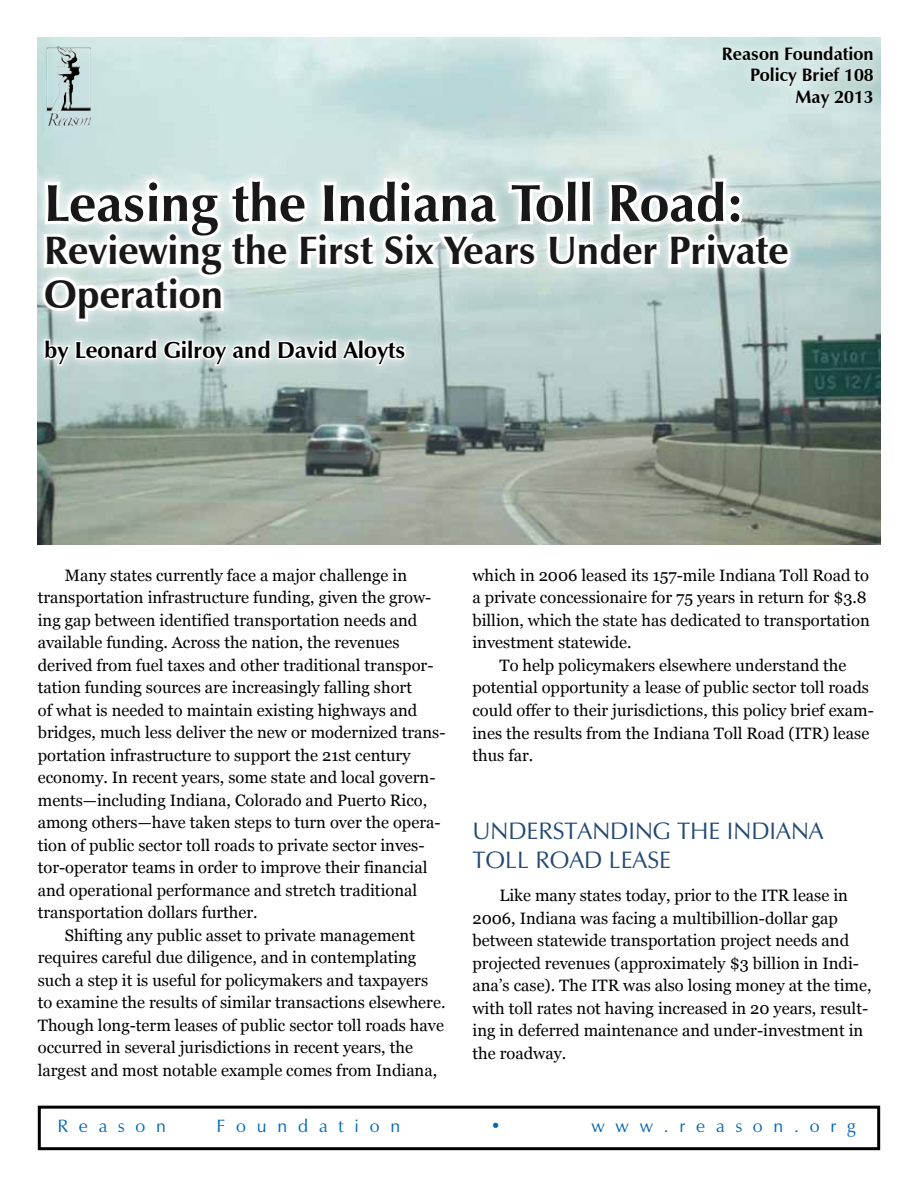
<style>
.page{position:relative;width:918px;height:1188px;background:#fff}
.page>*{position:absolute;margin:0;border:0;box-sizing:border-box;transform-origin:0 0}
.t1{font:700 52.8px "Zapf Humanist 601 BT";color:#181818}
.t2{font:700 39.6px/43.2px "Zapf Humanist 601 BT";color:#181818}
.t3{font:24px/28.8px "Zapf Humanist 601 BT";color:#234973}
.t4{font:700 23.1px "Zapf Humanist 601 BT";color:#000}
.t5{font:700 18px/21.6px "Zapf Humanist 601 BT";color:#000;text-align:right}
.t6{font:18px "Zapf Humanist 601 BT";letter-spacing:.6em;color:#0067b1}
.t7{font:16.5px/22.5px "Georgia";color:#000}
</style>
<div class="page">
<img style="left:38px;top:38px;width:842px;height:506px">
<div style="left:38px;top:1106px;width:842px;height:44px;border:3px solid #000"></div>
<div style="left:714px;top:37px;width:168px;height:79px;background:#fff;opacity:.9"></div>
<img style="left:47px;top:46px;width:13px;height:65px">
<svg style="left:37px;top:169px;width:763px;height:206px;background:#b5cac9"></svg>
<svg style="left:38px;top:126px;width:756px;height:200px"></svg>
<svg style="left:42px;top:337px;width:366px;height:30px"></svg>
<p class="t5" style="left:722px;top:43px;width:153px">Reason Foundation<br>Policy Brief 108<br>May 2013</p>
<h1 class="t1" style="left:44px;top:170px;width:701px">Leasing the Indiana Toll Road:</h1>
<h2 class="t2" style="left:44px;top:229px;width:746px">Reviewing the First Six Years Under Private<br>Operation</h2>
<h3 class="t4" style="left:44px;top:336px;width:363px">by Leonard Gilroy and David Aloyts</h3>
<p class="t7" style="left:65px;top:563px;width:344px">Many states currently face a major challenge in</p>
<p class="t7" style="left:38px;top:586px;width:395px">transportation infrastructure funding, given the grow-</p>
<p class="t7" style="left:38px;top:608px;width:381px">ing gap between identified transportation needs and</p>
<p class="t7" style="left:38px;top:631px;width:363px">available funding. Across the nation, the revenues</p>
<p class="t7" style="left:38px;top:653px;width:397px">derived from fuel taxes and other traditional transpor-</p>
<p class="t7" style="left:38px;top:676px;width:376px">tation funding sources are increasingly falling short</p>
<p class="t7" style="left:38px;top:698px;width:381px">of what is needed to maintain existing highways and</p>
<p class="t7" style="left:38px;top:721px;width:409px">bridges, much less deliver the new or modernized trans-</p>
<p class="t7" style="left:38px;top:743px;width:374px">portation infrastructure to support the 21st century</p>
<p class="t7" style="left:38px;top:766px;width:399px">economy. In recent years, some state and local govern-</p>
<p class="t7" style="left:38px;top:788px;width:391px">ments—including Indiana, Colorado and Puerto Rico,</p>
<p class="t7" style="left:38px;top:811px;width:404px">among others—have taken steps to turn over the opera-</p>
<p class="t7" style="left:38px;top:833px;width:388px">tion of public sector toll roads to private sector inves-</p>
<p class="t7" style="left:38px;top:856px;width:391px">tor-operator teams in order to improve their financial</p>
<p class="t7" style="left:38px;top:878px;width:381px">and operational performance and stretch traditional</p>
<p class="t7" style="left:38px;top:901px;width:221px">transportation dollars further.</p>
<p class="t7" style="left:65px;top:923px;width:352px">Shifting any public asset to private management</p>
<p class="t7" style="left:38px;top:946px;width:380px">requires careful due diligence, and in contemplating</p>
<p class="t7" style="left:38px;top:968px;width:392px">such a step it is useful for policymakers and taxpayers</p>
<p class="t7" style="left:38px;top:991px;width:409px">to examine the results of similar transactions elsewhere.</p>
<p class="t7" style="left:38px;top:1013px;width:408px">Though long-term leases of public sector toll roads have</p>
<p class="t7" style="left:38px;top:1036px;width:377px">occurred in several jurisdictions in recent years, the</p>
<p class="t7" style="left:38px;top:1058px;width:401px">largest and most notable example comes from Indiana,</p>
<p class="t7" style="left:472px;top:563px;width:399px">which in 2006 leased its 157-mile Indiana Toll Road to a private concessionaire for 75 years in return for $3.8 billion, which the state has dedicated to transportation investment statewide.</p>
<p class="t7" style="left:472px;top:653px;width:403px;text-indent:27px">To help policymakers elsewhere understand the potential opportunity a lease of public sector toll roads could offer to their jurisdictions, this policy brief exam&shy;ines the results from the Indiana Toll Road (ITR) lease thus far.</p>
<h3 class="t3" style="left:472px;top:816px;width:353px">Understanding the I ndiana<br>Toll Road Lease</h3>
<p class="t7" style="left:473px;top:884px;width:401px;text-indent:27px">Like many states today, prior to the ITR lease in 2006, Indiana was facing a multibillion-dollar gap between statewide transportation project needs and projected revenues (approximately $3 billion in Indi&shy;ana’s case). The ITR was also losing money at the time, with toll rates not having increased in 20 years, result&shy;ing in deferred maintenance and under-investment in the roadway.</p>
<p class="t6" style="left:57px;top:1115px;width:110px">Reason</p>
<p class="t6" style="left:217px;top:1115px;width:185px">Foundation</p>
<p class="t6" style="left:491px;top:1115px;width:12px">•</p>
<p class="t6" style="left:592px;top:1115px;width:265px">www.reason.org</p>
</div>
